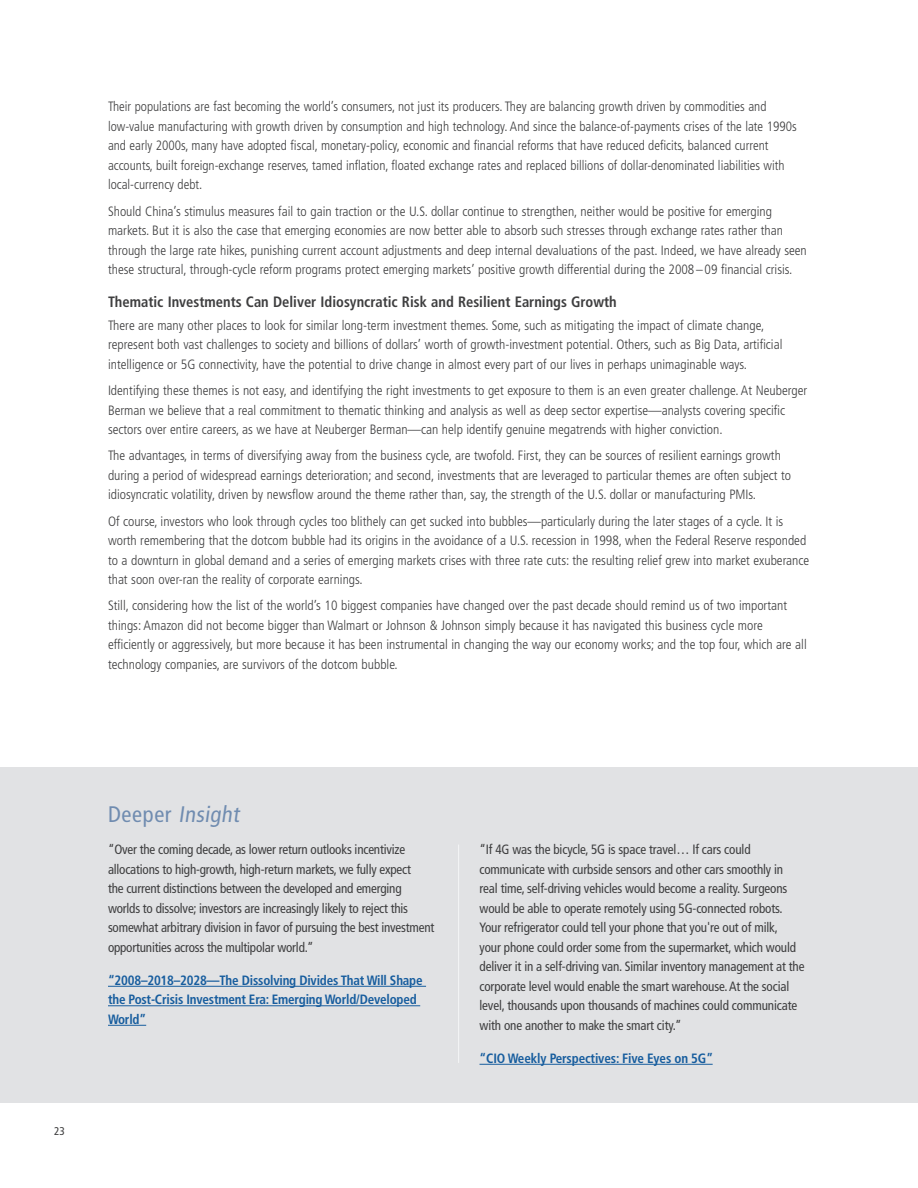
<style>
.page{position:relative;width:918px;height:1188px;background:#fff}
.page>*{position:absolute;margin:0;border:0;box-sizing:border-box;transform-origin:0 0}
.Table_Cat_all_caps{font:condensed 22.5px "Frutiger LT Std";color:#708cb0}
.Para_headline{font:700 condensed 15px "Frutiger LT Std";color:#3e3e3f}
.Body_Copy{font:300 condensed 13.5px/19.5px "Frutiger LT Std";color:#3e3e3f}
.t1{font:condensed 13.5px/19.5px "Frutiger LT Std";letter-spacing:-.01em;color:#3e3e3f}
.t2{font:700 condensed 13.5px/19.5px "Frutiger LT Std";letter-spacing:-.015em;color:#175d9e}
.t3{font:condensed 11.25px "Frutiger LT Std";color:#3e3e3f}
</style>
<div class="page">
<div style="left:0;top:767px;width:918px;height:336px;background:#e1e2e4"></div>
<hr style="left:108px;top:986px;width:318px;height:1px;background:#175d9e">
<hr style="left:108px;top:1005px;width:312px;height:1px;background:#175d9e">
<hr style="left:108px;top:1025px;width:38px;height:1px;background:#175d9e">
<hr style="left:458px;top:845px;width:1px;height:218px;background:#fff">
<hr style="left:480px;top:1064px;width:233px;height:1px;background:#175d9e">
<p class="Body_Copy" style="left:108px;top:97px;width:690px">Their populations are fast becoming the world’s consumers, not just its producers. They are balancing growth driven by commodities and low-value manufacturing with growth driven by consumption and high technology. And since the balance-of-payments crises of the late 1990s and early 2000s, many have adopted fiscal, monetary-policy, economic and financial reforms that have reduced deficits, balanced current accounts, built foreign-exchange reserves, tamed inflation, floated exchange rates and replaced billions of dollar-denominated liabilities with local-currency debt.</p>
<p class="Body_Copy" style="left:108px;top:201px;width:700px">Should China’s stimulus measures fail to gain traction or the U.S. dollar continue to strengthen, neither would be positive for emerging markets. But it is also the case that emerging economies are now better able to absorb such stresses through exchange rates rather than through the large rate hikes, punishing current account adjustments and deep internal devaluations of the past. Indeed, we have already seen these structural, through-cycle reform programs protect emerging markets’ positive growth differential during the 2008–09 financial crisis.</p>
<p class="Para_headline" style="left:108px;top:293px;width:510px">Thematic Investments Can Deliver Idiosyncratic Risk and Resilient Earnings Growth</p>
<p class="Body_Copy" style="left:108px;top:316px;width:676px">There are many other places to look for similar long-term investment themes. Some, such as mitigating the impact of climate change, represent both vast challenges to society and billions of dollars’ worth of growth-investment potential. Others, such as Big Data, artificial intelligence or 5G connectivity, have the potential to drive change in almost every part of our lives in perhaps unimaginable ways.</p>
<p class="Body_Copy" style="left:108px;top:381px;width:701px">Identifying these themes is not easy, and identifying the right investments to get exposure to them is an even greater challenge. At Neuberger<br>Berman we believe that a real commitment to thematic thinking and analysis as well as deep sector expertise—analysts covering specific sectors over entire careers, as we have at Neuberger Berman—can help identify genuine megatrends with higher conviction.</p>
<p class="Body_Copy" style="left:108px;top:446px;width:685px">The advantages, in terms of diversifying away from the business cycle, are twofold. First, they can be sources of resilient earnings growth during a period of widespread earnings deterioration; and second, investments that are leveraged to particular themes are often subject to idiosyncratic volatility, driven by newsflow around the theme rather than, say, the strength of the U.S. dollar or manufacturing PMIs.</p>
<p class="Body_Copy" style="left:108px;top:511px;width:703px">Of course, investors who look through cycles too blithely can get sucked into bubbles—particularly during the later stages of a cycle. It is worth remembering that the dotcom bubble had its origins in the avoidance of a U.S. recession in 1998, when the Federal Reserve responded to a downturn in global demand and a series of emerging markets crises with three rate cuts: the resulting relief grew into market exuberance that soon over-ran the reality of corporate earnings.</p>
<p class="Body_Copy" style="left:108px;top:596px;width:700px">Still, considering how the list of the world’s 10 biggest companies have changed over the past decade should remind us of two important things: Amazon did not become bigger than Walmart or Johnson &amp; Johnson simply because it has navigated this business cycle more efficiently or aggressively, but more because it has been instrumental in changing the way our economy works; and the top four, which are all technology companies, are survivors of the dotcom bubble.</p>
<p class="t3" style="left:54px;top:1124px;width:12px">23</p>
<p class="Table_Cat_all_caps" style="left:108px;top:801px;width:136px">D e e p e r Insight</p>
<p class="t1" style="left:108px;top:840px;width:328px">“Over the coming decade, as lower return outlooks incentivize allocations to high-growth, high-return markets, we fully expect<br>the current distinctions between the developed and emerging worlds to dissolve; investors are increasingly likely to reject this somewhat arbitrary division in favor of pursuing the best investment opportunities across the multipolar world.”</p>
<p class="t2" style="left:108px;top:970px;width:316px">“2008–2018–2028—The Dissolving Divides That Will Shape the Post-Crisis Investment Era: Emerging World/Developed<br>World”</p>
<p class="t1" style="left:480px;top:840px;width:327px">“If 4G was the bicycle, 5G is space travel… If cars could communicate with curbside sensors and other cars smoothly in real time, self-driving vehicles would become a reality. Surgeons would be able to operate remotely using 5G-connected robots.<br>Your refrigerator could tell your phone that you're out of milk,<br>your phone could order some from the supermarket, which would deliver it in a self-driving van. Similar inventory management at the corporate level would enable the smart warehouse. At the social level, thousands upon thousands of machines could communicate with one another to make the smart city.”</p>
<p class="t2" style="left:480px;top:1048px;width:235px">“CIO Weekly Perspectives: Five Eyes on 5G”</p>
</div>
